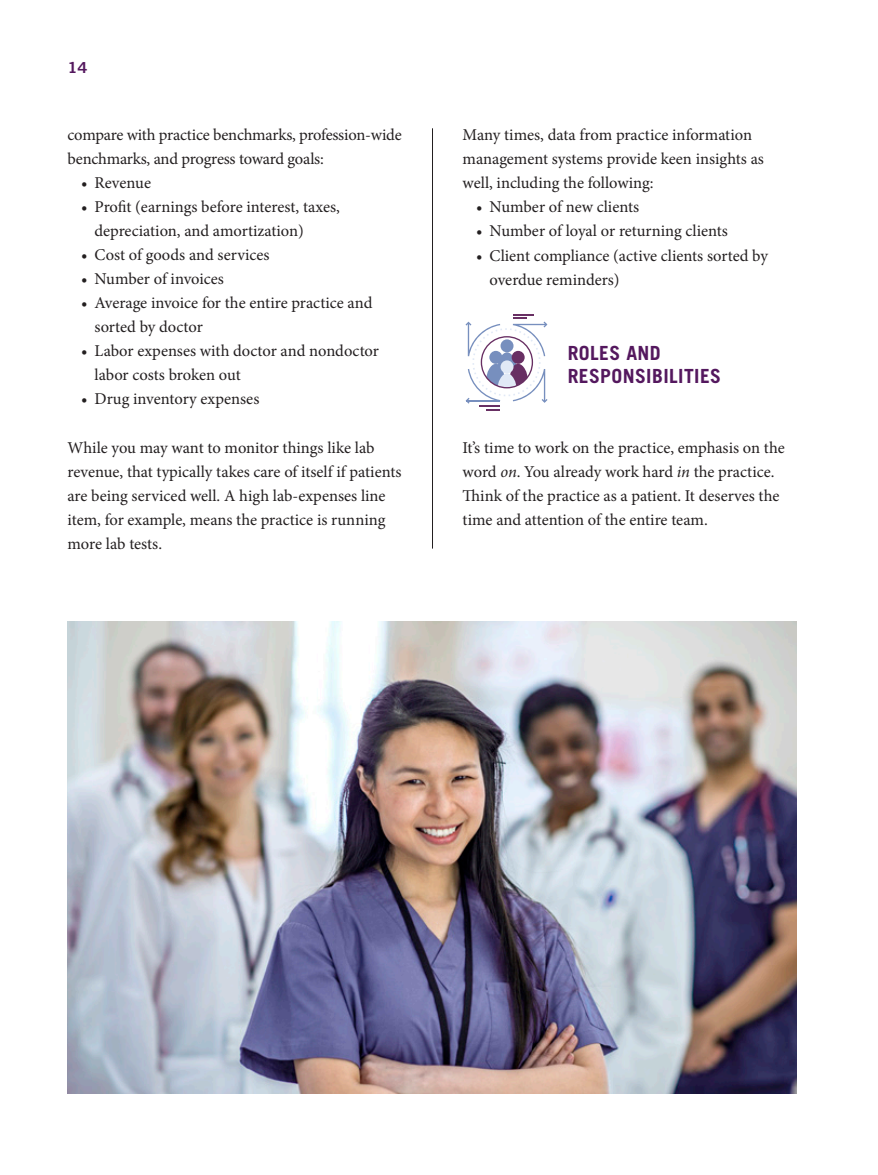
<style>
.page{position:relative;width:878px;height:1175px;background:#fff}
.page>*{position:absolute;margin:0;border:0;box-sizing:border-box;transform-origin:0 0}
.t1{font:700 19.5px/23.4px "Trade Gothic";letter-spacing:.02em;color:#54185e}
.t2{font:16.5px/24px "Minion Pro";letter-spacing:-.005em;color:#231f20}
.t3{font:15.15px "Trade Gothic Bold Two";color:#54185e;scale:1.09 1}
.s1{font-style:italic}
</style>
<div class="page">
<hr style="left:479px;top:405px;width:20px;height:2px;background:#682f63">
<svg style="left:486px;top:409px;width:13px;height:1px"></svg>
<hr style="left:513px;top:314px;width:20px;height:2px;background:#682f63">
<svg style="left:465px;top:318px;width:82px;height:85px"></svg>
<div style="left:480px;top:336px;width:53px;height:52px;border:1px solid #682f63;border-radius:50%"></div>
<img style="left:68px;top:621px;width:728px;height:473px">
<hr style="left:432px;top:128px;width:1px;height:420px;background:#231f20">
<p class="t3" style="left:68px;top:58px;width:20px">14</p>
<p class="t2" style="left:68px;top:123px;width:336px">compare with practice benchmarks, profession-wide benchmarks, and progress toward goals:</p>
<p class="t2" style="left:81px;top:171px;width:71px">• Revenue</p>
<p class="t2" style="left:94px;top:195px;width:247px;text-indent:-13px">• Profit (earnings before interest, taxes, depreciation, and amortization)</p>
<p class="t2" style="left:81px;top:243px;width:190px">• Cost of goods and services</p>
<p class="t2" style="left:81px;top:267px;width:144px">• Number of invoices</p>
<p class="t2" style="left:94px;top:291px;width:279px;text-indent:-13px">• Average invoice for the entire practice and sorted by doctor</p>
<p class="t2" style="left:94px;top:339px;width:286px;text-indent:-13px">• Labor expenses with doctor and nondoctor labor costs broken out</p>
<p class="t2" style="left:81px;top:387px;width:180px">• Drug inventory expenses</p>
<p class="t2" style="left:68px;top:435px;width:335px">While you may want to monitor things like lab revenue, that typically takes care of itself if patients are being serviced well. A high lab-expenses line item, for example, means the practice is running more lab tests.</p>
<p class="t2" style="left:462px;top:123px;width:303px">Many times, data from practice information management systems provide keen insights as well, including the following:</p>
<p class="t2" style="left:476px;top:195px;width:164px">• Number of new clients</p>
<p class="t2" style="left:476px;top:219px;width:253px">• Number of loyal or returning clients</p>
<p class="t2" style="left:489px;top:243px;width:280px;text-indent:-13px">• Client compliance (active clients sorted by overdue reminders)</p>
<p class="t1" style="left:567px;top:340px;width:155px">ROLES AND<br>RESPONSIBILITIES</p>
<p class="t2" style="left:462px;top:436px;width:323px">It’s time to work on the practice, emphasis on the word <span class="s1">on</span>. You already work hard <span class="s1">in</span> the practice.<br>Think of the practice as a patient. It deserves the time and attention of the entire team.</p>
</div>
